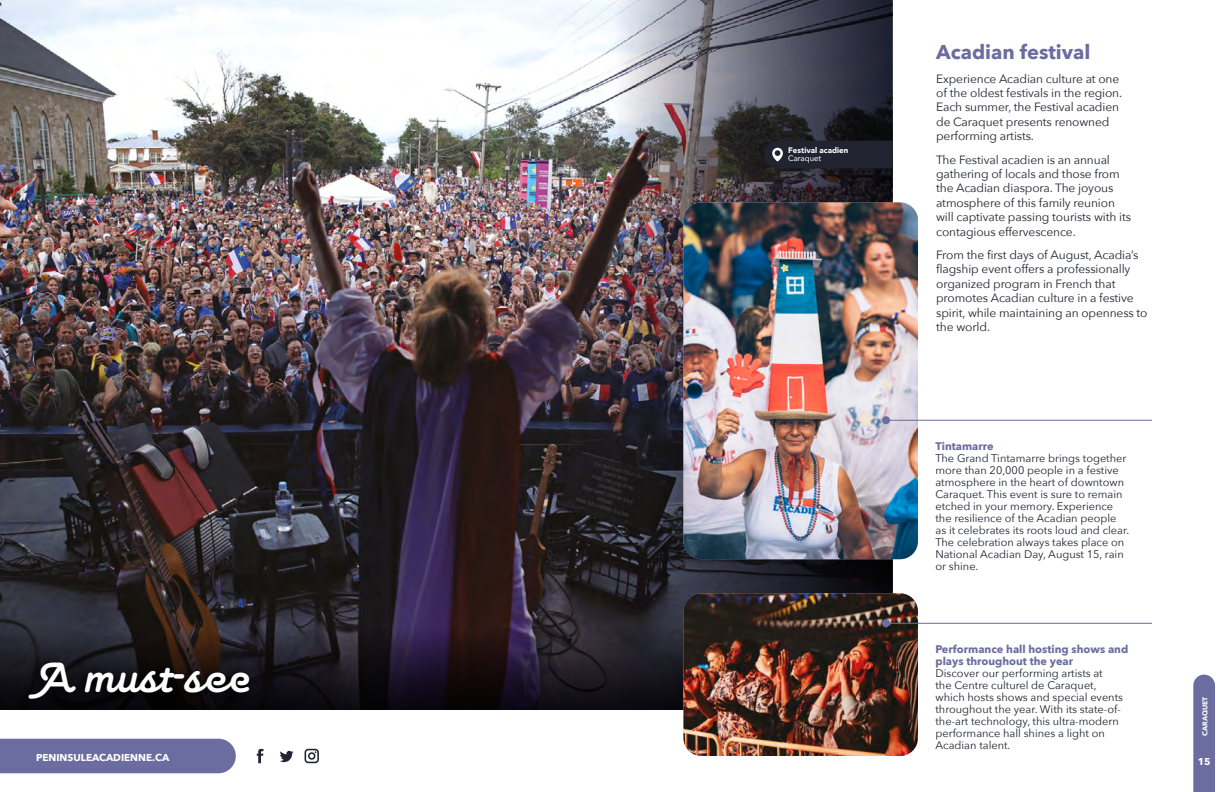
<style>
.page{position:relative;width:1224px;height:792px;background:#fff}
.page>*{position:absolute;margin:0;border:0;box-sizing:border-box;transform-origin:0 0}
.t1{font:700 50px "Pauline Script";letter-spacing:.025em;color:#fff}
.t2{font:700 20px "Avenir Next";color:#6b6ca0}
.t3{font:12px/14.4px "Avenir Next";letter-spacing:-.01em;color:#212331}
.t4{font:11px/12px "Avenir Next";color:#212331}
.t5{font:700 11px/12px "Avenir Next";color:#6b6ca0}
.t6{font:700 10px "Avenir Next";color:#fff}
.t7{font:900 8px "Avenir";color:#fff}
.t8{font:8px "Avenir";color:#fff}
.t9{font:700 7px "Avenir Next";color:#fff}
</style>
<div class="page">
<img style="left:0;top:0;width:612px;height:627px">
<svg style="left:0;top:627px;width:612px;height:83px;background:#1e1822"></svg>
<svg style="left:15px;top:653px;width:239px;height:56px;background:#0e0c0f"></svg>
<img style="left:612px;top:0;width:281px;height:710px">
<img style="left:683px;top:202px;width:235px;height:357px">
<img style="left:683px;top:593px;width:235px;height:163px">
<hr style="left:886px;top:420px;width:266px;height:1px;background:#6b6ca0">
<div style="left:882px;top:416px;width:8px;height:8px;background:#6b6ca0;border-radius:50%"></div>
<hr style="left:886px;top:623px;width:266px;height:1px;background:#6b6ca0">
<div style="left:882px;top:619px;width:8px;height:8px;background:#6b6ca0;border-radius:50%"></div>
<div style="left:764px;top:141px;width:129px;height:27px;background:#212331"></div>
<svg style="left:257px;top:749px;width:62px;height:14px"></svg>
<div style="left:0;top:739px;width:236px;height:34px;background:#6b6ca0"></div>
<div style="left:1193px;top:675px;width:22px;height:117px;background:#6b6ca0"></div>
<h1 class="t1" style="left:35px;top:647px;width:216px">A must-see</h1>
<p class="t6" style="left:36px;top:749px;width:135px">PENINSULEACADIENNE.CA</p>
<p class="t7" style="left:788px;top:144px;width:62px">Festival acadien</p>
<p class="t8" style="left:788px;top:152px;width:35px">Caraquet</p>
<h2 class="t2" style="left:936px;top:35px;width:156px">Acadian festival</h2>
<p class="t3" style="left:936px;top:71px;width:188px">Experience Acadian culture at one of the oldest festivals in the region.<br>Each summer, the Festival acadien de Caraquet presents renowned performing artists.</p>
<p class="t3" style="left:936px;top:152px;width:196px">The Festival acadien is an annual gathering of locals and those from the Acadian diaspora. The joyous atmosphere of this family reunion will captivate passing tourists with its contagious effervescence.</p>
<p class="t3" style="left:936px;top:247px;width:213px">From the first days of August, Acadia’s flagship event offers a professionally organized program in French that promotes Acadian culture in a festive spirit, while maintaining an openness to the world.</p>
<p class="t5" style="left:935px;top:440px;width:60px">Tintamarre</p>
<p class="t4" style="left:935px;top:451px;width:195px">The Grand Tintamarre brings together more than 20,000 people in a festive atmosphere in the heart of downtown Caraquet. This event is sure to remain etched in your memory. Experience the resilience of the Acadian people as it celebrates its roots loud and clear.<br>The celebration always takes place on National Acadian Day, August 15, rain or shine.</p>
<p class="t5" style="left:935px;top:643px;width:194px">Performance hall hosting shows and plays throughout the year</p>
<p class="t4" style="left:935px;top:666px;width:189px">Discover our performing artists at<br>the Centre culturel de Caraquet, which hosts shows and special events throughout the year. With its state-of&shy;the-art technology, this ultra-modern performance hall shines a light on Acadian talent.</p>
<p class="t9" style="left:1199px;top:736px;width:40px;rotate:-90deg">CARAQUET</p>
<p class="t6" style="left:1198px;top:753px;width:14px">15</p>
</div>
